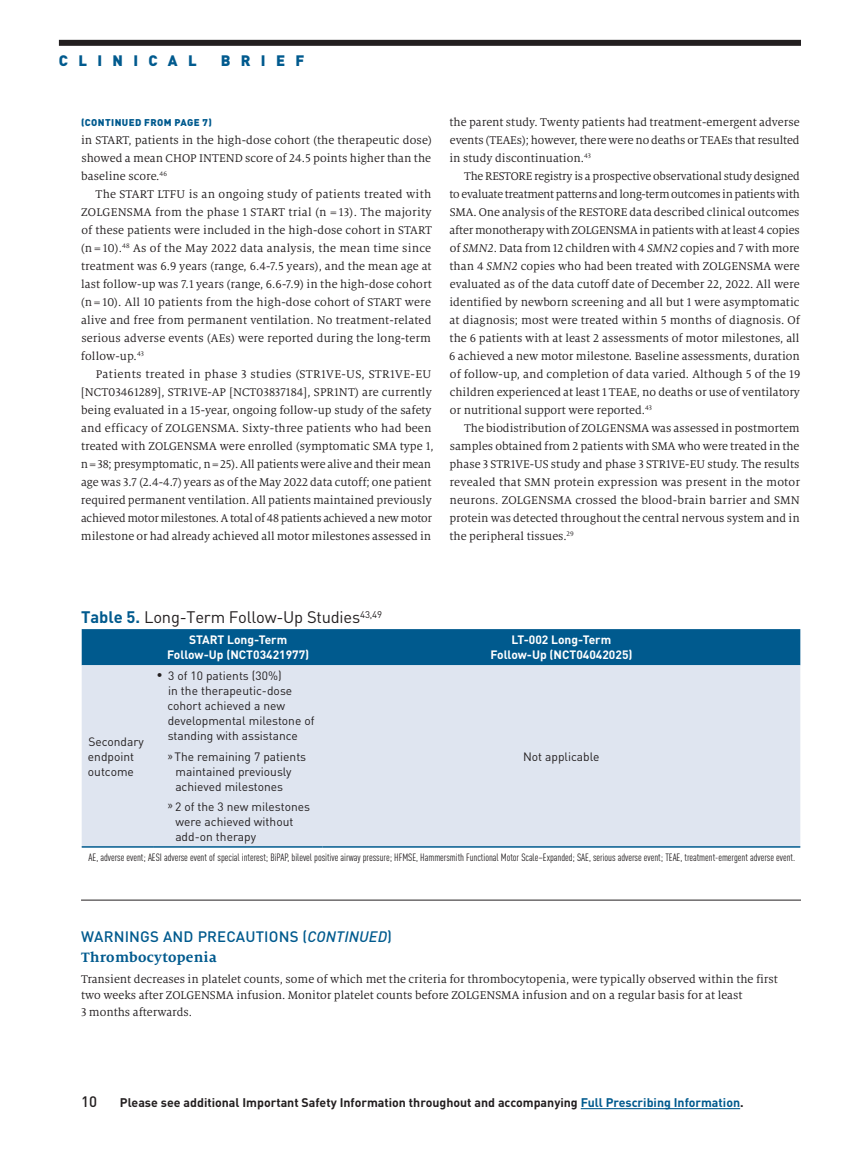
<style>
.page{position:relative;width:851px;height:1161px;background:#fff}
.page>*{position:absolute;margin:0;border:0;box-sizing:border-box;transform-origin:0 0}
.t1{font:16.5px "DINOT";letter-spacing:-.015em;color:#231f20}
.t2{font:500 15px "DINOT";letter-spacing:.01em;color:#005a8e}
.t3{font:700 15px "Milo Serif OT";letter-spacing:.02em;color:#005a8e}
.t4{font:900 15px "DINOT";letter-spacing:.69em;color:#005a8e}
.t5{font:500 15px "DINOT";color:#231f20}
.t6{font:12.3px/18px "Milo Serif OT";color:#231f20;text-align:justify}
.t7{font:700 12.3px "DINOT";color:#231f20}
.t8{font:12px/15px "DINOT";color:#231f20}
.t9{font:700 12px/15px "DINOT";color:#fff;text-align:center}
.t10{font:condensed 10.5px "DINOT";letter-spacing:-.005em;color:#231f20}
.t11{font:900 9.75px "DINOT";letter-spacing:.04em;color:#005a8e}
.s1{font-style:italic}
.s2{font-weight:700;color:#005a8e}
.s3{font-family:"Myriad Pro"}
.s4{color:#005a8e}
</style>
<div class="page">
<div style="left:59px;top:40px;width:742px;height:6px;background:#231f20"></div>
<hr style="left:81px;top:900px;width:720px;height:1px;background:#231f20">
<div style="left:82px;top:629px;width:718px;height:36px;background:#005a8e"></div>
<div style="left:82px;top:665px;width:718px;height:181px;background:#dfe5f0"></div>
<hr style="left:82px;top:846px;width:72px;height:2px;background:#005a8e">
<hr style="left:154px;top:846px;width:168px;height:2px;background:#005a8e">
<hr style="left:322px;top:846px;width:478px;height:2px;background:#005a8e">
<hr style="left:580px;top:1108px;width:160px;height:1px;background:#005a8e">
<p class="t4" style="left:59px;top:50px;width:139px">CLINICAL</p>
<p class="t4" style="left:221px;top:50px;width:85px">BRIEF</p>
<p class="t11" style="left:81px;top:116px;width:132px">(CONTINUED FROM PAGE 7)</p>
<p class="t6" style="left:81px;top:131px;width:352px">in START, patients in the high-dose cohort (the therapeutic dose) showed a mean CHOP INTEND score of 24.5 points higher than the baseline score.<sup>46</sup></p>
<p class="t6" style="left:81px;top:185px;width:352px;text-indent:15px">The START LTFU is an ongoing study of patients treated with ZOLGENSMA from the phase 1 START trial (n = 13). The majority of these patients were included in the high-dose cohort in START (n = 10).<sup>48</sup> As of the May 2022 data analysis, the mean time since treatment was 6.9 years (range, 6.4-7.5 years), and the mean age at last follow-up was 7.1 years (range, 6.6-7.9) in the high-dose cohort (n = 10). All 10 patients from the high-dose cohort of START were alive and free from permanent ventilation. No treatment-related serious adverse events (AEs) were reported during the long-term follow-up.<sup>43</sup></p>
<p class="t6" style="left:81px;top:365px;width:354px;text-align:left;text-indent:15px">Patients treated in phase 3 studies (STR1VE-US, STR1VE-EU [NCT03461289], STR1VE-AP [NCT03837184], SPR1NT) are currently being evaluated in a 15-year, ongoing follow-up study of the safety and efficacy of ZOLGENSMA. Sixty-three patients who had been treated with ZOLGENSMA were enrolled (symptomatic SMA type 1, n=38; presymptomatic, n=25). All patients were alive and their mean age was 3.7 (2.4-4.7) years as of the May 2022 data cutoff; one patient required permanent ventilation. All patients maintained previously achieved motor milestones. A total of 48 patients achieved a new motor milestone or had already achieved all motor milestones assessed in</p>
<p class="t6" style="left:449px;top:113px;width:351px">the parent study. Twenty patients had treatment-emergent adverse events (TEAEs); however, there were no deaths or TEAEs that resulted in study discontinuation.<sup>43</sup></p>
<p class="t6" style="left:449px;top:167px;width:353px;text-indent:15px">The RESTORE registry is a prospective observational study designed to evaluate treatment patterns and long-term outcomes in patients with SMA. One analysis of the RESTORE data described clinical outcomes after monotherapy with ZOLGENSMA in patients with at least 4 copies of <span class="s1">SMN2</span>. Data from 12 children with 4 <span class="s1">SMN2</span> copies and 7 with more than 4 <span class="s1">SMN2</span> copies who had been treated with ZOLGENSMA were evaluated as of the data cutoff date of December 22, 2022. All were identified by newborn screening and all but 1 were asymptomatic at diagnosis; most were treated within 5 months of diagnosis. Of the 6 patients with at least 2 assessments of motor milestones, all 6 achieved a new motor milestone. Baseline assessments, duration of follow-up, and completion of data varied. Although 5 of the 19 children experienced at least 1 TEAE, no deaths or use of ventilatory or nutritional support were reported.<sup>43</sup></p>
<p class="t6" style="left:449px;top:419px;width:352px;text-indent:15px">The biodistribution of ZOLGENSMA was assessed in postmortem samples obtained from 2 patients with SMA who were treated in the phase 3 STR1VE-US study and phase 3 STR1VE-EU study. The results revealed that SMN protein expression was present in the motor neurons. ZOLGENSMA crossed the blood-brain barrier and SMN protein was detected throughout the central nervous system and in the peripheral tissues.<sup>29</sup></p>
<h1 class="t1" style="left:81px;top:607px;width:302px"><span class="s2">Table 5.</span> Long-Term Follow-Up Studies<sup>43,49</sup></h1>
<p class="t9" style="left:167px;top:632px;width:144px">START Long-Term<br>Follow-Up (NCT03421977)</p>
<p class="t9" style="left:490px;top:632px;width:144px">LT-002 Long-Term<br>Follow-Up (NCT04042025)</p>
<p class="t8" style="left:88px;top:734px;width:57px">Secondary endpoint outcome</p>
<p class="t8" style="left:167px;top:668px;width:148px;text-indent:-11px">• 3 of 10 patients (30%)<br>in the therapeutic-dose cohort achieved a new developmental milestone of standing with assistance</p>
<p class="t8" style="left:175px;top:749px;width:132px;text-indent:-8px"><span class="s3">»</span> The remaining 7 patients maintained previously achieved milestones</p>
<p class="t8" style="left:175px;top:799px;width:136px;text-indent:-8px"><span class="s3">»</span> 2 of the 3 new milestones were achieved without add-on therapy</p>
<p class="t8" style="left:523px;top:749px;width:78px">Not applicable</p>
<p class="t10" style="left:89px;top:851px;width:708px">AE, adverse event; AESI adverse event of special interest; BiPAP, bilevel positive airway pressure; HFMSE, Hammersmith Functional Motor Scale–Expanded; SAE, serious adverse event; TEAE, treatment-emergent adverse event.</p>
<p class="t2" style="left:81px;top:927px;width:312px">WARNINGS AND PRECAUTIONS (<span class="s1">CONTINUED</span>)</p>
<p class="t3" style="left:81px;top:949px;width:137px">Thrombocytopenia</p>
<p class="t6" style="left:81px;top:971px;width:698px;line-height:16.5px;text-align:left">Transient decreases in platelet counts, some of which met the criteria for thrombocytopenia, were typically observed within the first two weeks after ZOLGENSMA infusion. Monitor platelet counts before ZOLGENSMA infusion and on a regular basis for at least<br>3 months afterwards.</p>
<p class="t5" style="left:81px;top:1092px;width:17px">10</p>
<p class="t7" style="left:120px;top:1095px;width:625px">Please see additional Important Safety Information throughout and accompanying <span class="s4">Full Prescribing Information</span>.</p>
</div>
